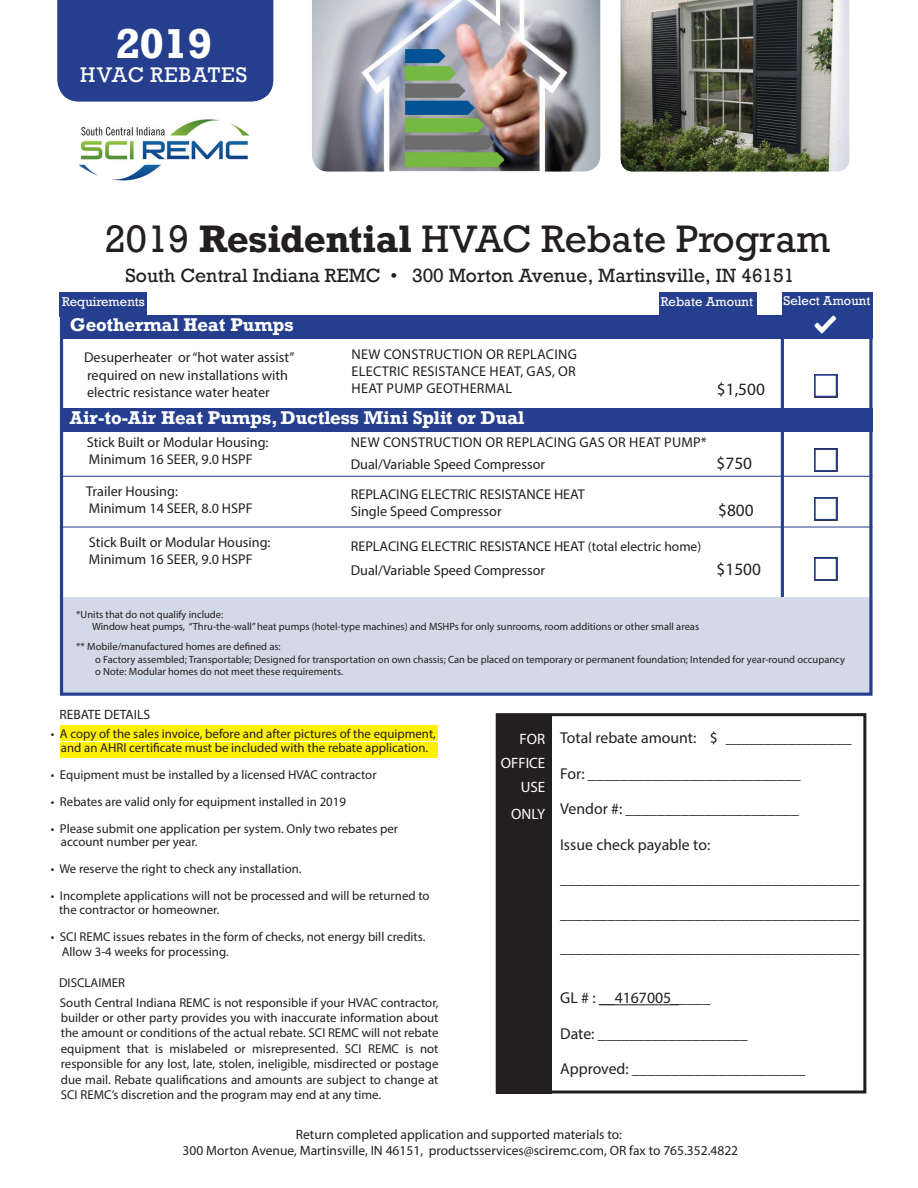
<style>
.page{position:relative;width:918px;height:1188px;background:#fff}
.page>*{position:absolute;margin:0;border:0;box-sizing:border-box;transform-origin:0 0}
.t1{font:700 39.3px "Rockwell";color:#fff}
.t2{font:36px "Rockwell";color:#231f20}
.t3{font:19.95px "Rockwell";letter-spacing:.05em;color:#fff}
.t4{font:18px "Rockwell";color:#231f20}
.t5{font:700 17.4px "Rockwell";color:#fff}
.t6{font:17.4px "Myriad Pro";color:#231f20}
.t7{font:15.75px/34.5px "Myriad Pro";color:#231f20}
.t8{font:15px/24px "Myriad Pro";color:#fff;text-align:right}
.t9{font:14.25px/17.1px "Myriad Pro";color:#231f20}
.t10{font:14.25px/21.9px "Myriad Pro";letter-spacing:.02em;color:#231f20}
.t11{font:13.5px/16.2px "Myriad Pro";color:#231f20;text-align:center}
.t12{font:12.9px/15.5px "Myriad Pro";color:#231f20}
.t13{font:12px "Rockwell";color:#fff}
.t14{font:10.5px/12.6px "Myriad Pro";color:#231f20}
.s1{font-weight:700}
.s2{font-size:13.5px}
</style>
<div class="page">
<hr style="left:781px;top:338px;width:3px;height:259px;background:#253f8e">
<div style="left:62px;top:597px;width:811px;height:98px;background:#d4d9e8"></div>
<div style="left:62px;top:408px;width:811px;height:24px;background:#253f8e"></div>
<div style="left:62px;top:315px;width:811px;height:24px;background:#253f8e"></div>
<div style="left:57px;top:0;width:216px;height:102px;background:#253f8e"></div>
<div style="left:60px;top:315px;width:813px;height:381px;border:3px solid #253f8e"></div>
<img style="left:621px;top:0;width:228px;height:172px">
<img style="left:312px;top:0;width:288px;height:172px">
<img style="left:78px;top:119px;width:171px;height:61px">
<div style="left:60px;top:725px;width:378px;height:16px;background:#fff101"></div>
<div style="left:60px;top:742px;width:378px;height:16px;background:#fff101"></div>
<div style="left:496px;top:713px;width:370px;height:381px;border:3px solid #231f20"></div>
<hr style="left:599px;top:1004px;width:80px;height:1px;background:#231f20">
<div style="left:496px;top:714px;width:55px;height:380px;background:#231f20"></div>
<div style="left:60px;top:292px;width:87px;height:25px;background:#253f8e"></div>
<div style="left:659px;top:292px;width:97px;height:25px;background:#253f8e"></div>
<div style="left:782px;top:292px;width:91px;height:25px;background:#253f8e"></div>
<hr style="left:62px;top:476px;width:811px;height:1px;background:#253f8e">
<hr style="left:63px;top:527px;width:810px;height:1px;background:#253f8e">
<div style="left:814px;top:374px;width:23px;height:23px;border:2px solid #253f8e"></div>
<div style="left:814px;top:448px;width:23px;height:24px;border:2px solid #253f8e"></div>
<div style="left:814px;top:497px;width:23px;height:23px;border:2px solid #253f8e"></div>
<div style="left:814px;top:557px;width:23px;height:23px;border:2px solid #253f8e"></div>
<img style="left:812px;top:315px;width:25px;height:19px">
<h1 class="t1" style="left:116px;top:19px;width:98px">2019</h1>
<h3 class="t3" style="left:80px;top:63px;width:169px">HVAC REBATES</h3>
<h2 class="t2" style="left:105px;top:217px;width:727px">2019 <span class="s1">Residential</span> HVAC Rebate Program</h2>
<h3 class="t4" style="left:126px;top:264px;width:670px">South Central Indiana REMC • 300 Morton Avenue, Martinsville, IN 46151</h3>
<p class="t13" style="left:62px;top:294px;width:84px">Requirements</p>
<p class="t13" style="left:661px;top:294px;width:94px">Rebate Amount</p>
<p class="t13" style="left:783px;top:293px;width:88px">Select Amount</p>
<h3 class="t5" style="left:70px;top:314px;width:225px">Geothermal Heat Pumps</h3>
<p class="t9" style="left:351px;top:345px;width:227px;text-align:justify">NEW CONSTRUCTION OR REPLACING ELECTRIC RESISTANCE HEAT, GAS, OR HEAT PUMP GEOTHERMAL</p>
<p class="t9" style="left:84px;top:348px;width:212px;line-height:17.5px">Desuperheater or “hot water assist” required on new installations with electric resistance water heater</p>
<p class="t9" style="left:87px;top:433px;width:183px">Stick Built or Modular Housing:<br>Minimum 16 SEER, 9.0 HSPF</p>
<p class="t9" style="left:86px;top:482px;width:168px">Trailer Housing:<br>Minimum 14 SEER, 8.0 HSPF</p>
<p class="t9" style="left:89px;top:533px;width:183px">Stick Built or Modular Housing:<br>Minimum 16 SEER, 9.0 HSPF</p>
<h3 class="t5" style="left:70px;top:407px;width:456px">Air-to-Air Heat Pumps, Ductless Mini Split or Dual</h3>
<p class="t10" style="left:351px;top:431px;width:358px">NEW CONSTRUCTION OR REPLACING GAS OR HEAT PUMP*<br>Dual/Variable Speed Compressor</p>
<p class="t9" style="left:351px;top:485px;width:236px">REPLACING ELECTRIC RESISTANCE HEAT<br>Single Speed Compressor</p>
<p class="t9" style="left:351px;top:533px;width:352px;line-height:24.5px">REPLACING ELECTRIC RESISTANCE HEAT <span class="s2">(total electric home)<br></span>Dual/Variable Speed Compressor</p>
<h3 class="t6" style="left:717px;top:379px;width:50px">$1,500</h3>
<h3 class="t6" style="left:717px;top:452px;width:37px">$750</h3>
<h3 class="t6" style="left:718px;top:500px;width:37px">$800</h3>
<h3 class="t6" style="left:717px;top:558px;width:46px">$1500</h3>
<p class="t14" style="left:92px;top:608px;width:609px;text-indent:-16px">*Units that do not qualify include:<br>Window heat pumps, “Thru-the-wall” heat pumps (hotel-type machines) and MSHPs for only sunrooms, room additions or other small areas</p>
<p class="t14" style="left:95px;top:640px;width:751px;text-indent:-19px">** Mobile/manufactured homes are defined as:<br>o Factory assembled; Transportable; Designed for transportation on own chassis; Can be placed on temporary or permanent foundation; Intended for year-round occupancy o Note: Modular homes do not meet these requirements.</p>
<p class="t11" style="left:59px;top:706px;width:92px">REBATE DETAILS</p>
<p class="t12" style="left:51px;top:727px;width:387px;line-height:13.5px;text-align:center">• A copy of the sales invoice, before and after pictures of the equipment, and an AHRI certificate must be included with the rebate application.</p>
<p class="t12" style="left:51px;top:766px;width:327px">• Equipment must be installed by a licensed HVAC contractor</p>
<p class="t12" style="left:51px;top:793px;width:297px">• Rebates are valid only for equipment installed in 2019</p>
<p class="t12" style="left:61px;top:821px;width:339px;line-height:13.5px;text-indent:-10px">• Please submit one application per system. Only two rebates per account number per year.</p>
<p class="t12" style="left:51px;top:861px;width:252px">• We reserve the right to check any installation.</p>
<p class="t12" style="left:59px;top:889px;width:372px;line-height:13.5px;text-indent:-8px">• Incomplete applications will not be processed and will be returned to the contractor or homeowner.</p>
<p class="t12" style="left:62px;top:928px;width:365px;text-indent:-11px">• SCI REMC issues rebates in the form of checks, not energy bill credits.<br>Allow 3-4 weeks for processing.</p>
<p class="t12" style="left:59px;top:973px;width:381px;line-height:19.6px">DISCLAIMER<br>South Central Indiana REMC is not responsible if your HVAC contractor,</p>
<p class="t12" style="left:61px;top:1010px;width:379px;text-align:justify">builder or other party provides you with inaccurate information about the amount or conditions of the actual rebate. SCI REMC will not rebate equipment that is mislabeled or misrepresented. SCI REMC is not responsible for any lost, late, stolen, ineligible, misdirected or postage due mail. Rebate qualifications and amounts are subject to change at SCI REMC’s discretion and the program may end at any time.</p>
<p class="t11" style="left:183px;top:1126px;width:557px">Return completed application and supported materials to:<br>300 Morton Avenue, Martinsville, IN 46151, productsservices@sciremc.com, OR fax to 765.352.4822</p>
<p class="t7" style="left:560px;top:720px;width:293px">Total rebate amount: $ ________________</p>
<p class="t7" style="left:560px;top:756px;width:242px">For: ___________________________</p>
<p class="t7" style="left:560px;top:791px;width:240px">Vendor #: ______________________</p>
<p class="t7" style="left:560px;top:827px;width:301px">Issue check payable to: ______________________________________ ______________________________________ ______________________________________</p>
<p class="t7" style="left:560px;top:980px;width:152px">GL # : __4167005_____</p>
<p class="t7" style="left:560px;top:1016px;width:189px">Date: ___________________</p>
<p class="t7" style="left:560px;top:1051px;width:247px">Approved: ______________________</p>
<p class="t8" style="left:501px;top:726px;width:46px">FOR<br>OFFICE<br>USE</p>
<p class="t8" style="left:511px;top:801px;width:36px">ONLY</p>
</div>
